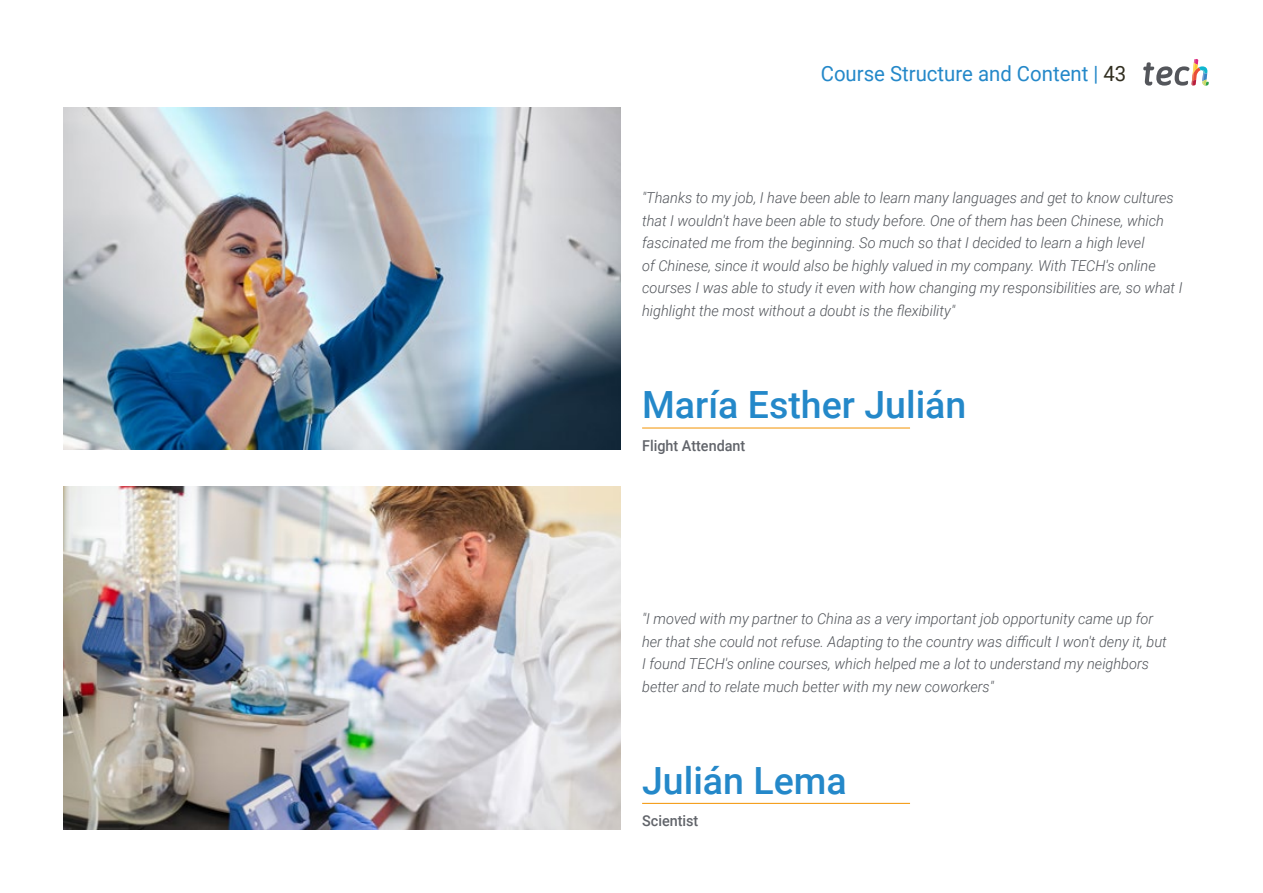
<style>
.page{position:relative;width:1263px;height:893px;background:#fff}
.page>*{position:absolute;margin:0;border:0;box-sizing:border-box;transform-origin:0 0}
.t1{font:500 37.5px "Roboto";color:#2488c9}
.t2{font:21px "Roboto";color:#2488c9}
.t3{font:italic 300 15px/22.5px "Roboto";color:#52555b}
.t4{font:500 15px "Roboto";color:#61646a;scale:.96 1}
.s1{color:#312e20}
</style>
<div class="page">
<svg style="left:1143px;top:59px;width:66px;height:27px"></svg>
<img style="left:64px;top:108px;width:557px;height:342px">
<img style="left:64px;top:486px;width:557px;height:343px">
<hr style="left:642px;top:428px;width:268px;height:1px;background:#f39200">
<hr style="left:642px;top:803px;width:268px;height:1px;background:#f39200">
<h2 class="t2" style="left:821px;top:59px;width:307px">Course Structure and Content | <span class="s1">43</span></h2>
<p class="t3" style="left:642px;top:186px;width:542px">"Thanks to my job, I have been able to learn many languages and get to know cultures that I wouldn't have been able to study before. One of them has been Chinese, which fascinated me from the beginning. So much so that I decided to learn a high level<br>of Chinese, since it would also be highly valued in my company. With TECH's online courses I was able to study it even with how changing my responsibilities are, so what I highlight the most without a doubt is the flexibility"</p>
<h1 class="t1" style="left:642px;top:379px;width:326px">María Esther Julián</h1>
<p class="t4" style="left:642px;top:435px;width:109px">Flight Attendant</p>
<p class="t3" style="left:642px;top:607px;width:526px">"I moved with my partner to China as a very important job opportunity came up for her that she could not refuse. Adapting to the country was difficult I won't deny it, but I found TECH's online courses, which helped me a lot to understand my neighbors better and to relate much better with my new coworkers"</p>
<h1 class="t1" style="left:642px;top:754px;width:206px">Julián Lema</h1>
<p class="t4" style="left:642px;top:810px;width:60px">Scientist</p>
</div>
